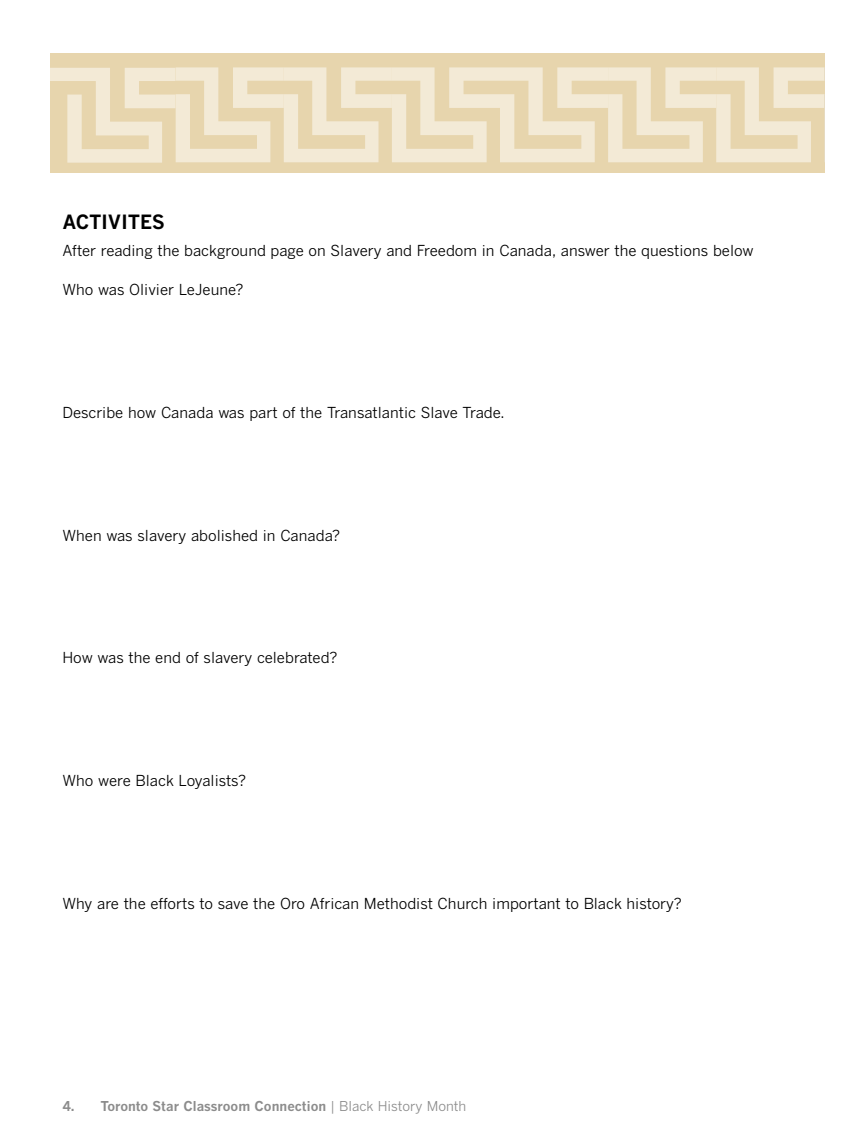
<style>
.page{position:relative;width:864px;height:1148px;background:#fff}
.page>*{position:absolute;margin:0;border:0;box-sizing:border-box;transform-origin:0 0}
.t1{font:700 19.5px "Benton Gothic";color:#000}
.t2{font:15px "Benton Gothic";color:#000}
.t3{font:700 13.5px "Benton Gothic";color:#8c8c8c}
.s1{font-weight:400}
</style>
<div class="page">
<div style="left:50px;top:53px;width:774px;height:119px;background:#e7d5ad"></div>
<svg style="left:50px;top:67px;width:775px;height:96px"></svg>
<h1 class="t1" style="left:62px;top:210px;width:104px">ACTIVITES</h1>
<p class="t2" style="left:62px;top:242px;width:693px">After reading the background page on Slavery and Freedom in Canada, answer the questions below</p>
<p class="t2" style="left:62px;top:280px;width:182px">Who was Olivier LeJeune?</p>
<p class="t2" style="left:62px;top:403px;width:444px">Describe how Canada was part of the Transatlantic Slave Trade.</p>
<p class="t2" style="left:62px;top:526px;width:279px">When was slavery abolished in Canada?</p>
<p class="t2" style="left:62px;top:649px;width:277px">How was the end of slavery celebrated?</p>
<p class="t2" style="left:62px;top:772px;width:185px">Who were Black Loyalists?</p>
<p class="t2" style="left:62px;top:894px;width:621px">Why are the efforts to save the Oro African Methodist Church important to Black history?</p>
<p class="t3" style="left:62px;top:1098px;width:406px">4. Toronto Star Classroom Connection <span class="s1">| Black History Month</span></p>
</div>
